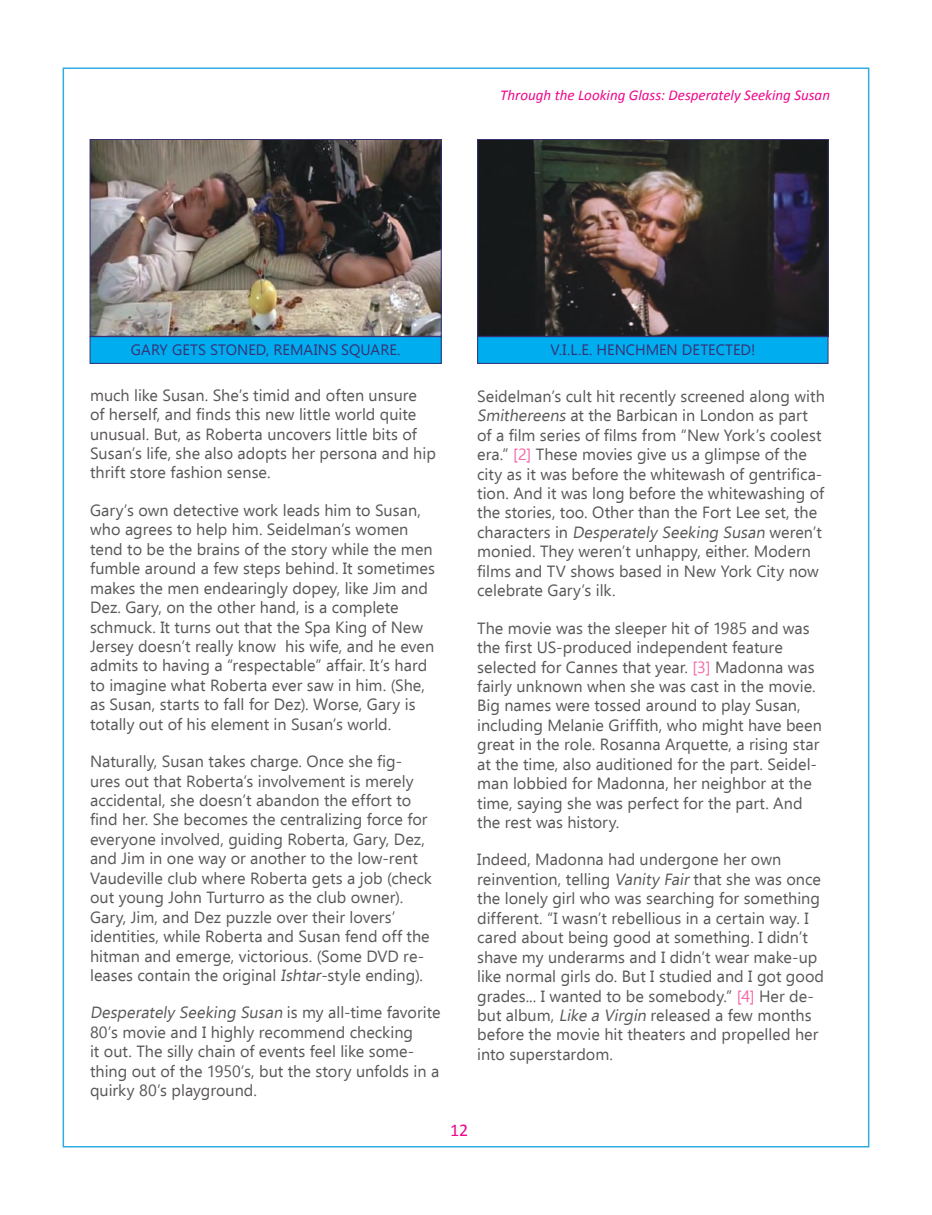
<style>
.page{position:relative;width:932px;height:1215px;background:#fff}
.page>*{position:absolute;margin:0;border:0;box-sizing:border-box;transform-origin:0 0}
.t1{font:18px "Calibri";color:#ee088c}
.t2{font:16.2px/19.5px "Ebrima";color:#5a5758}
.t3{font:15px "Ebrima";color:#353276}
.t4{font:italic 15px "Calibri";color:#ee088c}
.s1{color:#f467a7}
.s2{font-style:italic}
</style>
<div class="page">
<img style="left:92px;top:141px;width:347px;height:194px">
<div style="left:90px;top:139px;width:351px;height:198px;border:1px solid #353276"></div>
<div style="left:90px;top:337px;width:351px;height:26px;background:#00aeef"></div>
<div style="left:90px;top:336px;width:351px;height:28px;border:1px solid #353276"></div>
<img style="left:479px;top:141px;width:347px;height:194px">
<div style="left:477px;top:139px;width:351px;height:198px;border:1px solid #353276"></div>
<div style="left:477px;top:337px;width:351px;height:26px;background:#00aeef"></div>
<div style="left:477px;top:336px;width:351px;height:28px;border:1px solid #353276"></div>
<p class="t4" style="left:500px;top:85px;width:331px">Through the Looking Glass: Desperately Seeking Susan</p>
<p class="t3" style="left:131px;top:340px;width:11px">gary</p>
<p class="t3" style="left:172px;top:340px;width:10px">gets</p>
<p class="t3" style="left:210px;top:340px;width:11px">stoned</p>
<p class="t3" style="left:266px;top:340px;width:18px">, remains</p>
<p class="t3" style="left:341px;top:340px;width:11px">square</p>
<p class="t3" style="left:397px;top:340px;width:5px">.</p>
<p class="t3" style="left:550px;top:340px;width:57px">v.i.l.e. henchmen</p>
<p class="t3" style="left:682px;top:340px;width:10px">detected</p>
<p class="t3" style="left:751px;top:340px;width:6px">!</p>
<p class="t2" style="left:90px;top:385px;width:347px">much like Susan. She’s timid and often unsure<br>of herself, and finds this new little world quite unusual. But, as Roberta uncovers little bits of Susan’s life, she also adopts her persona and hip thrift store fashion sense.</p>
<p class="t2" style="left:90px;top:500px;width:346px">Gary’s own detective work leads him to Susan, who agrees to help him. Seidelman’s women tend to be the brains of the story while the men fumble around a few steps behind. It sometimes makes the men endearingly dopey, like Jim and Dez. Gary, on the other hand, is a complete schmuck. It turns out that the Spa King of New Jersey doesn’t really know his wife, and he even admits to having a “respectable” affair. It’s hard to imagine what Roberta ever saw in him. (She, as Susan, starts to fall for Dez). Worse, Gary is totally out of his element in Susan’s world.</p>
<p class="t2" style="left:90px;top:751px;width:343px">Naturally, Susan takes charge. Once she fig&shy;ures out that Roberta’s involvement is merely accidental, she doesn’t abandon the effort to find her. She becomes the centralizing force for everyone involved, guiding Roberta, Gary, Dez, and Jim in one way or another to the low-rent Vaudeville club where Roberta gets a job (check out young John Turturro as the club owner).<br>Gary, Jim, and Dez puzzle over their lovers’ identities, while Roberta and Susan fend off the hitman and emerge, victorious. (Some DVD re&shy;leases contain the original Ishtar-style ending).</p>
<p class="t2" style="left:90px;top:1003px;width:352px">Desperately Seeking Susan i s my a l l -t i m e favo ri te 80’s movie and I highly recommend checking<br>it out. The silly chain of events feel like some&shy;thing out of the 1950’s, but the story unfolds in a quirky 80’s playground.</p>
<p class="t2" style="left:477px;top:386px;width:349px">Seidelman’s cult hit recently screened along with Smithereens at the Barbican in London as part of a film series of films from “New York’s coolest era.” <span class="s1">[2]</span> These movies give us a glimpse of the city as it was before the whitewash of gentrifica&shy;tion. And it was long before the whitewashing of the stories, too. Other than the Fort Lee set, the c h a ra cte rs i n Desperately Seeking Susan we re n ’t monied. They weren’t unhappy, either. Modern films and TV shows based in New York City now celebrate Gary’s ilk.</p>
<p class="t2" style="left:477px;top:618px;width:346px">The movie was the sleeper hit of 1985 and was the first US-produced independent feature selected for Cannes that year. <span class="s1">[3]</span> Madonna was fairly unknown when she was cast in the movie.<br>Big names were tossed around to play Susan, including Melanie Griffith, who might have been great in the role. Rosanna Arquette, a rising star at the time, also auditioned for the part. Seidel&shy;man lobbied for Madonna, her neighbor at the time, saying she was perfect for the part. And the rest was history.</p>
<p class="t2" style="left:477px;top:850px;width:348px">Indeed, Madonna had undergone her own reinvention, telling Vanity Fairthat she was once the lonely girl who was searching for something different. “I wasn’t rebellious in a certain way. I cared about being good at something. I didn’t shave my underarms and I didn’t wear make-up like normal girls do. But I studied and I got good grades... I wanted to be somebody.” <span class="s1">[4]</span> Her de&shy;but album, <span class="s2">Like a Virgin</span> released a few months before the movie hit theaters and propelled her into superstardom.</p>
<p class="t1" style="left:450px;top:1117px;width:20px">12</p>
</div>
